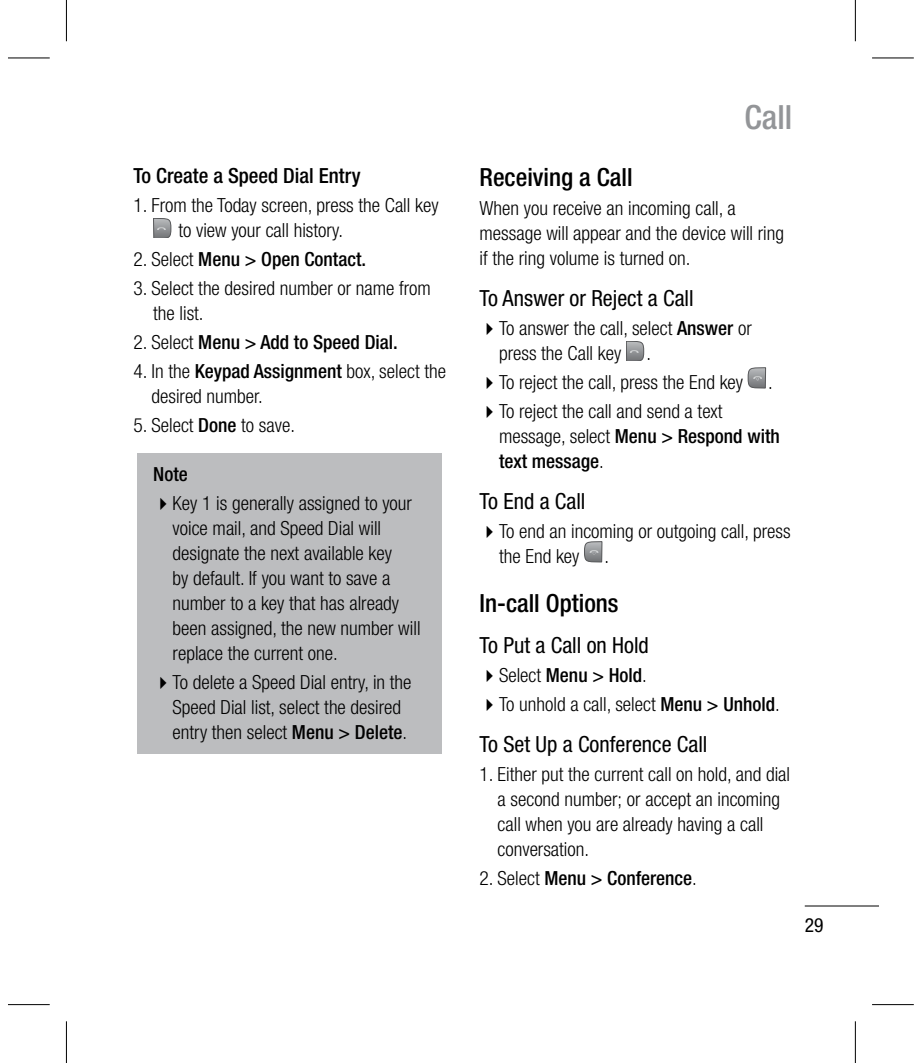
<style>
.page{position:relative;width:923px;height:1063px;background:#fff}
.page>*{position:absolute;margin:0;border:0;box-sizing:border-box;transform-origin:0 0}
.t1{font:500 condensed 33.5px "Helvetica Neue LT Pro";color:#939598}
.t2{font:500 condensed 25px "Helvetica Neue LT Pro";color:#000}
.t3{font:condensed 22.25px "Helvetica Neue LT Pro";color:#000}
.t4{font:500 condensed 20.75px "Helvetica Neue LT Pro";color:#000}
.t5{font:300 condensed 19.5px/25px "Helvetica Neue LT Pro";color:#000}
.t6{font:500 condensed 19.5px "Helvetica Neue LT Pro";color:#000}
.t7{font:condensed 19.5px "Helvetica Neue LT Pro";color:#000}
.s1{font-weight:300}
.s2{font-weight:500}
</style>
<div class="page">
<hr style="left:804px;top:905px;width:75px;height:1px;background:#000">
<svg style="left:153px;top:218px;width:18px;height:19px"></svg>
<div style="left:137px;top:453px;width:305px;height:300px;background:#bcbdbf"></div>
<svg style="left:626px;top:341px;width:18px;height:19px"></svg>
<svg style="left:747px;top:367px;width:19px;height:22px"></svg>
<svg style="left:584px;top:541px;width:18px;height:21px"></svg>
<svg style="left:8px;top:57px;width:42px;height:1px"></svg>
<svg style="left:872px;top:57px;width:41px;height:1px"></svg>
<svg style="left:8px;top:1005px;width:42px;height:1px"></svg>
<svg style="left:872px;top:1005px;width:41px;height:1px"></svg>
<svg style="left:855px;top:0;width:1px;height:41px"></svg>
<svg style="left:855px;top:1021px;width:1px;height:41px"></svg>
<hr style="left:8px;top:58px;width:42px;height:1px;background:#000">
<hr style="left:872px;top:58px;width:41px;height:1px;background:#000">
<hr style="left:8px;top:1004px;width:42px;height:1px;background:#000">
<hr style="left:872px;top:1004px;width:41px;height:1px;background:#000">
<hr style="left:66px;top:0;width:1px;height:41px;background:#000">
<hr style="left:66px;top:1021px;width:1px;height:41px;background:#000">
<hr style="left:854px;top:0;width:1px;height:41px;background:#000">
<hr style="left:854px;top:1021px;width:1px;height:41px;background:#000">
<p class="t4" style="left:133px;top:168px;width:228px">To Create a Speed Dial Entry</p>
<p class="t5" style="left:178px;top:194px;width:262px;text-indent:-45px">1. From the Today screen, press the Call key to view your call history.</p>
<p class="t6" style="left:133px;top:252px;width:234px"><span class="s1">2. Select</span> Menu &gt; Open Contact.</p>
<p class="t5" style="left:153px;top:277px;width:279px;text-indent:-20px">3. Select the desired number or name from the list.</p>
<p class="t6" style="left:133px;top:335px;width:266px"><span class="s1">2. Select</span> Menu &gt; Add to Speed Dial.</p>
<p class="t5" style="left:151px;top:360px;width:296px;text-indent:-18px">4. In the <span class="s2">Keypad Assignment</span> box, select the desired number.</p>
<p class="t5" style="left:133px;top:414px;width:163px">5. Select <span class="s2">Done</span> to save.</p>
<p class="t6" style="left:153px;top:466px;width:36px">Note</p>
<p class="t5" style="left:173px;top:492px;width:249px">Key 1 is generally assigned to your voice mail, and Speed Dial will designate the next available key<br>by default. If you want to save a number to a key that has already been assigned, the new number will replace the current one.</p>
<p class="t5" style="left:173px;top:671px;width:240px">To delete a Speed Dial entry, in the<br>Speed Dial list, select the desired entry then select <span class="s2">Menu &gt; Delete</span>.</p>
<h1 class="t1" style="left:744px;top:104px;width:49px">Call</h1>
<p class="t2" style="left:479px;top:167px;width:154px">Receiving a Call</p>
<p class="t5" style="left:479px;top:197px;width:306px">When you receive an incoming call, a message will appear and the device will ring if the ring volume is turned on.</p>
<p class="t3" style="left:479px;top:289px;width:215px">To Answer or Reject a Call</p>
<p class="t5" style="left:499px;top:317px;width:254px">To answer the call, select <span class="s2">Answer</span> or press the Call key</p>
<p class="t5" style="left:499px;top:340px;width:245px;line-height:29px;text-indent:147px">.<br>To reject the call, press the End key</p>
<p class="t5" style="left:768px;top:371px;width:6px">.</p>
<p class="t5" style="left:499px;top:400px;width:282px">To reject the call and send a text message, select <span class="s2">Menu &gt; Respond with text message</span>.</p>
<p class="t3" style="left:479px;top:492px;width:107px">To End a Call</p>
<p class="t5" style="left:499px;top:520px;width:293px">To end an incoming or outgoing call, press the End key</p>
<p class="t5" style="left:604px;top:545px;width:6px">.</p>
<p class="t2" style="left:479px;top:593px;width:141px">In-call Options</p>
<p class="t3" style="left:479px;top:636px;width:171px">To Put a Call on Hold</p>
<p class="t5" style="left:499px;top:662px;width:282px;line-height:29px">Select <span class="s2">Menu &gt; Hold</span>.<br>To unhold a call, select <span class="s2">Menu &gt; Unhold</span>.</p>
<p class="t3" style="left:479px;top:734px;width:229px">To Set Up a Conference Call</p>
<p class="t5" style="left:497px;top:762px;width:294px;text-indent:-18px">1. Either put the current call on hold, and dial a second number; or accept an incoming call when you are already having a call conversation.</p>
<p class="t6" style="left:479px;top:870px;width:219px"><span class="s1">2. Select</span> Menu &gt; Conference<span class="s1">.</span></p>
<p class="t7" style="left:804px;top:917px;width:20px">29</p>
</div>
